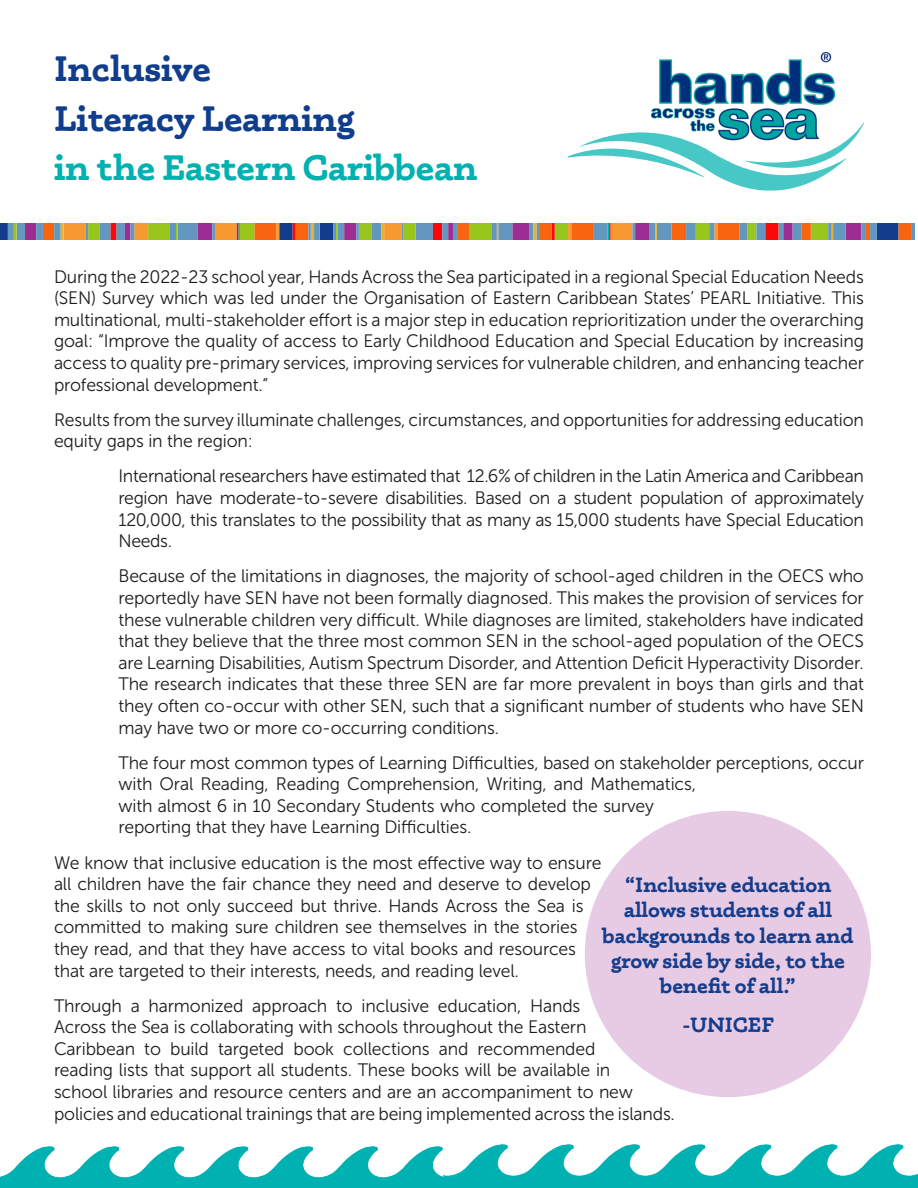
<style>
.page{position:relative;width:918px;height:1188px;background:#fff}
.page>*{position:absolute;margin:0;border:0;box-sizing:border-box;transform-origin:0 0}
.Header_1{font:700 36px "Phoreus Cherokee";color:#103d8c}
.Header_1-2{font:700 36px "Phoreus Cherokee";color:#00b1b1}
.Header_1-3{font:700 21px/25.2px "Phoreus Cherokee";color:#143d8d;text-align:center}
.Header_1-4{font:18px/21.6px "Museo Sans 300";letter-spacing:-.01em;color:#1f1b1c}
</style>
<div class="page">
<img style="left:651px;top:53px;width:184px;height:66px">
<svg style="left:569px;top:119px;width:295px;height:71px"></svg>
<div style="left:585px;top:811px;width:286px;height:286px;background:#e7cbe4;border-radius:50%"></div>
<img style="left:467px;top:1145px;width:451px;height:43px">
<img style="left:0;top:1146px;width:467px;height:42px">
<svg style="left:0;top:224px;width:914px;height:16px;background:#a28165"></svg>
<p class="Header_1" style="left:54px;top:46px;width:158px">Inclusive</p>
<p class="Header_1" style="left:54px;top:96px;width:302px">Literacy Learning</p>
<p class="Header_1-2" style="left:54px;top:145px;width:425px">in the Eastern Caribbean</p>
<p class="Header_1-4" style="left:54px;top:266px;width:812px;text-align:justify">During the 2022-23 school year, Hands Across the Sea participated in a regional Special Education Needs (SEN) Survey which was led under the Organisation of Eastern Caribbean States’ PEARL Initiative. This multinational, multi-stakeholder effort is a major step in education reprioritization under the overarching goal: “Improve the quality of access to Early Childhood Education and Special Education by increasing access to quality pre-primary services, improving services for vulnerable children, and enhancing teacher professional development.”</p>
<p class="Header_1-4" style="left:54px;top:409px;width:811px">Results from the survey illuminate challenges, circumstances, and opportunities for addressing education equity gaps in the region:</p>
<p class="Header_1-4" style="left:118px;top:466px;width:747px;text-align:justify">International researchers have estimated that 12.6% of children in the Latin America and Caribbean region have moderate-to-severe disabilities. Based on a student population of approximately 120,000, this translates to the possibility that as many as 15,000 students have Special Education Needs.</p>
<p class="Header_1-4" style="left:118px;top:565px;width:747px;text-align:justify">Because of the limitations in diagnoses, the majority of school-aged children in the OECS who reportedly have SEN have not been formally diagnosed. This makes the provision of services for these vulnerable children very difficult. While diagnoses are limited, stakeholders have indicated that they believe that the three most common SEN in the school-aged population of the OECS are Learning Disabilities, Autism Spectrum Disorder, and Attention Deficit Hyperactivity Disorder.<br>The research indicates that these three SEN are far more prevalent in boys than girls and that they often co-occur with other SEN, such that a significant number of students who have SEN may have two or more co-occurring conditions.</p>
<p class="Header_1-4" style="left:118px;top:752px;width:747px">The four most common types of Learning Difficulties, based on stakeholder perceptions, occur with Oral Reading, Reading Comprehension, Writing, and Mathematics,<br>with almost 6 in 10 Secondary Students who completed the survey<br>reporting that they have Learning Difficulties.</p>
<p class="Header_1-4" style="left:54px;top:852px;width:549px">We know that inclusive education is the most effective way to ensure all children have the fair chance they need and deserve to develop the skills to not only succeed but thrive. Hands Across the Sea is committed to making sure children see themselves in the stories they read, and that they have access to vital books and resources that are targeted to their interests, needs, and reading level.</p>
<p class="Header_1-4" style="left:54px;top:995px;width:623px">Through a harmonized approach to inclusive education, Hands<br>Across the Sea is collaborating with schools throughout the Eastern<br>Caribbean to build targeted book collections and recommended<br>reading lists that support all students. These books will be available in<br>school libraries and resource centers and are an accompaniment to new policies and educational trainings that are being implemented across the islands.</p>
<p class="Header_1-3" style="left:603px;top:872px;width:252px">“Inclusive education allows students of all backgrounds to learn and grow side by side, to the benefit of all.”</p>
<p class="Header_1-3" style="left:682px;top:1012px;width:93px">-UNICEF</p>
</div>
